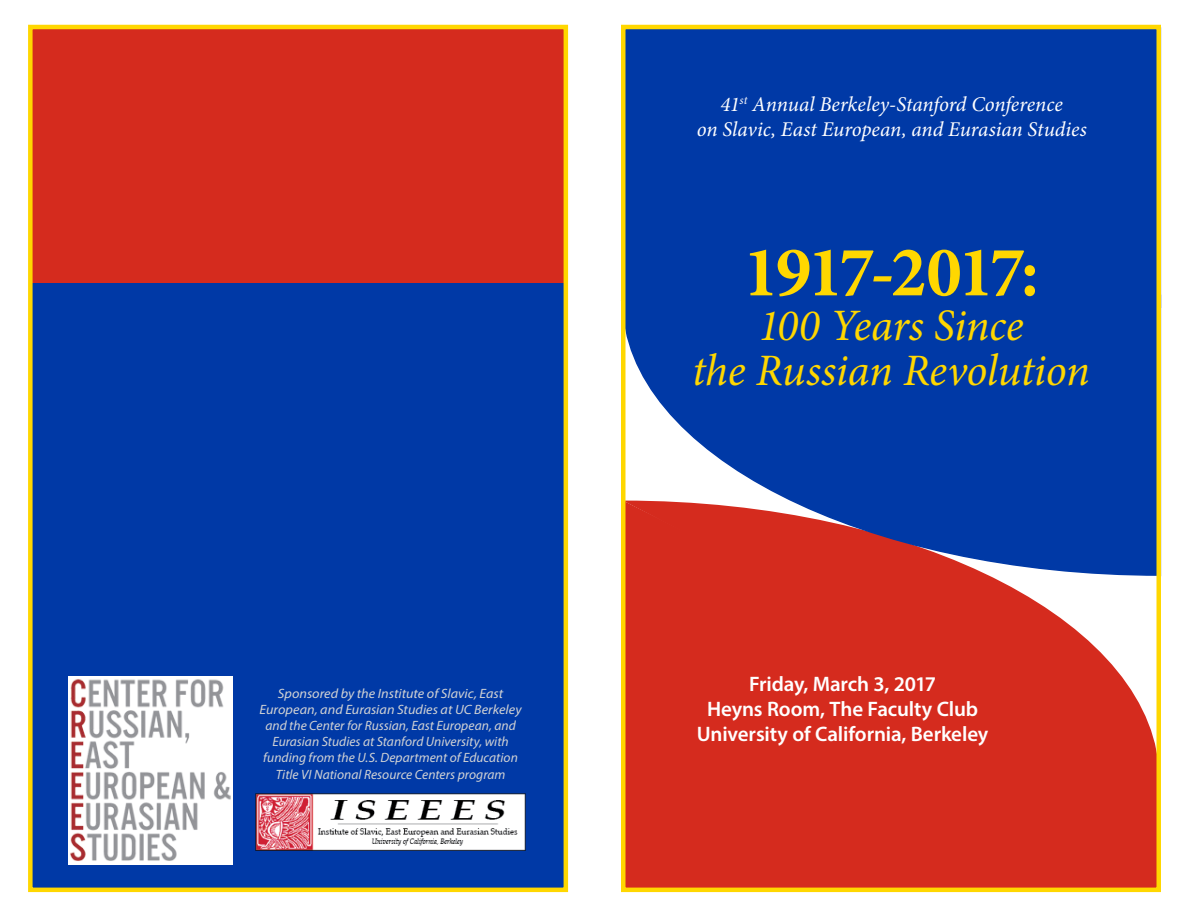
<style>
.page{position:relative;width:1188px;height:918px;background:#fff}
.page>*{position:absolute;margin:0;border:0;box-sizing:border-box;transform-origin:0 0}
.t1{font:700 72px "Minion Pro";letter-spacing:-.05em;color:#ffd700}
.t2{font:italic 45px "Minion Pro";letter-spacing:-.01em;color:#ffd700}
.t3{font:italic 21px "Minion Pro";letter-spacing:-.005em;color:#fff}
.t4{font:600 21px "Myriad Pro";letter-spacing:-.005em;color:#fff}
.t5{font:italic 13.5px/16.2px "Myriad Pro";color:#d1d2d4;text-align:center;scale:1.05 1}
</style>
<div class="page">
<div style="left:30px;top:28px;width:536px;height:274px;background:#d52b1e"></div>
<div style="left:29px;top:283px;width:536px;height:607px;background:#0039a6"></div>
<div style="left:623px;top:771px;width:536px;height:119px;background:#d52b1e"></div>
<svg style="left:906px;top:577px;width:128px;height:23px;fill:#d52b1e"></svg>
<svg style="left:906px;top:600px;width:250px;height:171px;background:#da483d"></svg>
<div style="left:626px;top:577px;width:280px;height:194px;background:#d52b1e"></div>
<div style="left:622px;top:27px;width:539px;height:281px;background:#0039a6"></div>
<svg style="left:626px;top:480px;width:248px;height:97px;fill:#d52b1e"></svg>
<svg style="left:626px;top:305px;width:248px;height:175px"></svg>
<div style="left:874px;top:293px;width:288px;height:284px;background:#0039a6"></div>
<div style="left:621px;top:25px;width:540px;height:867px;border:4px solid #ffd700"></div>
<div style="left:28px;top:25px;width:540px;height:867px;border:4px solid #ffd700"></div>
<img style="left:68px;top:676px;width:164px;height:189px">
<img style="left:256px;top:793px;width:270px;height:58px">
<p class="t5" style="left:260px;top:685px;width:251px">Sponsored by the Institute of Slavic, East European, and Eurasian Studies at UC Berkeley and the Center for Russian, East European, and Eurasian Studies at Stanford University, with funding from the U.S. Department of Education Title VI National Resource Centers program</p>
<p class="t3" style="left:721px;top:90px;width:344px">41<sup>st</sup> Annual Berkeley-Stanford Conference</p>
<p class="t3" style="left:697px;top:115px;width:392px">on Slavic, East European, and Eurasian Studies</p>
<p class="t1" style="left:743px;top:222px;width:297px">1917-2017:</p>
<p class="t2" style="left:758px;top:295px;width:267px">100 Years Since</p>
<p class="t2" style="left:692px;top:340px;width:399px">the Russian Revolution</p>
<p class="t4" style="left:749px;top:670px;width:188px">Friday, March 3, 2017</p>
<p class="t4" style="left:707px;top:696px;width:273px">Heyns Room, The Faculty Club</p>
<p class="t4" style="left:697px;top:721px;width:293px">University of California, Berkeley</p>
</div>
